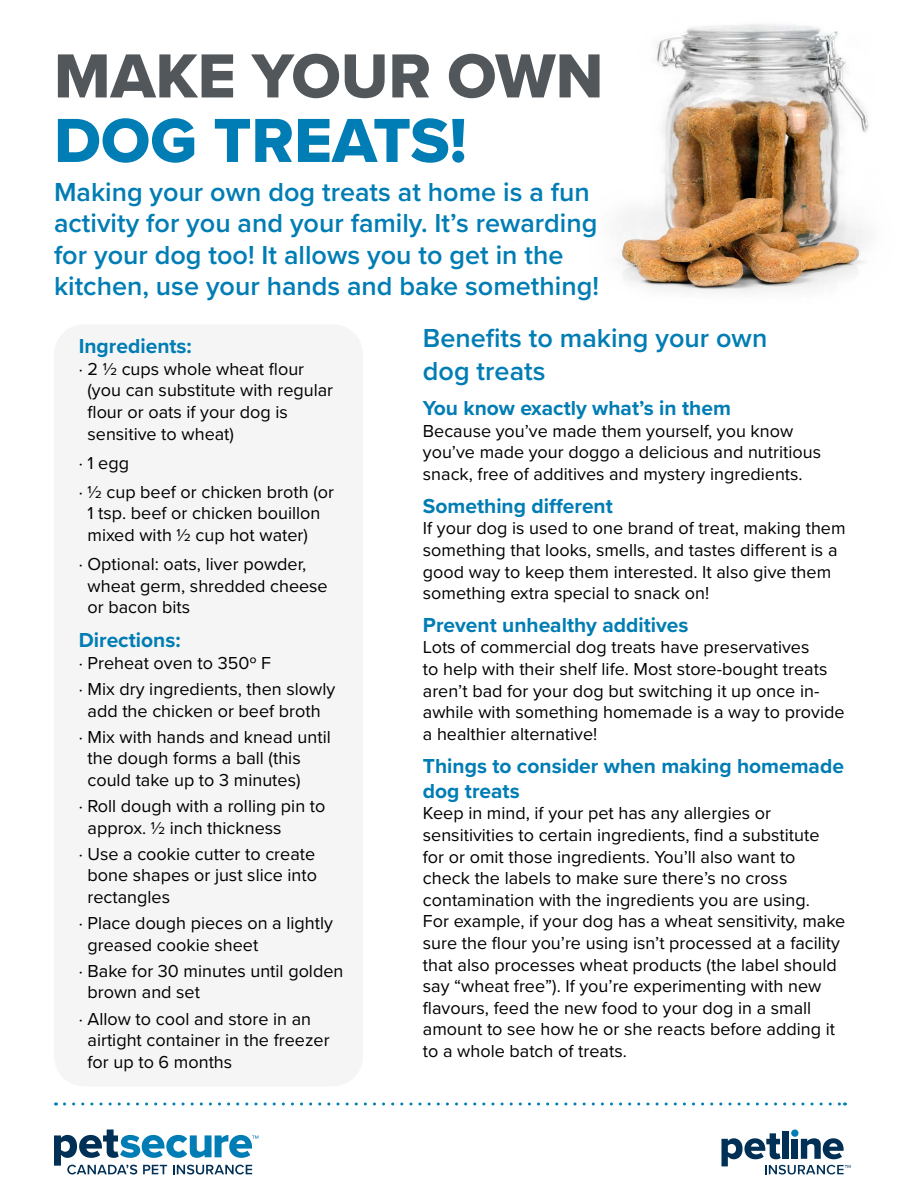
<style>
.page{position:relative;width:900px;height:1200px;background:#fff}
.page>*{position:absolute;margin:0;border:0;box-sizing:border-box;transform-origin:0 0}
.t1{font:64.5px "Proxima Nova Extrabld";color:#52575b}
.t2{font:64.5px "Proxima Nova Extrabld";color:#007db4}
.t3{font:600 27px/31.5px "Proxima Nova";color:#007db4}
.t4{font:700 21px/25.2px "Proxima Nova";color:#007db4}
.t5{font:18px/21.6px "Proxima Nova";color:#000}
</style>
<div class="page">
<svg style="left:54px;top:1130px;width:204px;height:44px"></svg>
<div style="left:782px;top:1131px;width:7px;height:28px;background:#003055"></div>
<div style="left:791px;top:1130px;width:7px;height:7px;background:#007db4;border-radius:50%"></div>
<svg style="left:721px;top:1133px;width:130px;height:41px"></svg>
<svg style="left:64px;top:1102px;width:781px;height:4px"></svg>
<img style="left:618px;top:24px;width:250px;height:268px">
<div style="left:54px;top:324px;width:309px;height:762px;background:#f5f5f6;border-radius:30px"></div>
<h1 class="t1" style="left:54px;top:28px;width:551px">MAKE YOUR OWN</h1>
<h1 class="t2" style="left:54px;top:92px;width:414px">DOG TREATS!</h1>
<h2 class="t3" style="left:54px;top:175px;width:547px">Making your own dog treats at home is a fun activity for you and your family. It’s rewarding for your dog too! It allows you to get in the kitchen, use your hands and bake something!</h2>
<p class="t4" style="left:79px;top:333px;width:115px">Ingredients:</p>
<p class="t5" style="left:88px;top:357px;width:247px;text-indent:-9px">· 2 ½ cups whole wheat flour (you can substitute with regular flour or oats if your dog is sensitive to wheat)</p>
<p class="t5" style="left:79px;top:447px;width:257px;line-height:29.1px">· 1 egg<br>· ½ cup beef or chicken broth (or</p>
<p class="t5" style="left:88px;top:502px;width:234px">1 tsp. beef or chicken bouillon mixed with ½ cup hot water)</p>
<p class="t5" style="left:88px;top:552px;width:242px;text-indent:-9px">· Optional: oats, liver powder, wheat germ, shredded cheese or bacon bits</p>
<p class="t4" style="left:79px;top:627px;width:103px">Directions:</p>
<p class="t5" style="left:79px;top:649px;width:258px;line-height:26.1px">· Preheat oven to 350º F<br>· Mix dry ingredients, then slowly</p>
<p class="t5" style="left:79px;top:697px;width:254px;line-height:26.1px;text-align:center">add the chicken or beef broth<br>· Mix with hands and knead until</p>
<p class="t5" style="left:88px;top:747px;width:215px">the dough forms a ball (this could take up to 3 minutes)</p>
<p class="t5" style="left:88px;top:795px;width:239px;text-indent:-9px">· Roll dough with a rolling pin to approx. ½ inch thickness</p>
<p class="t5" style="left:88px;top:842px;width:231px;text-align:justify;text-indent:-9px">· Use a cookie cutter to create bone shapes or just slice into rectangles</p>
<p class="t5" style="left:88px;top:912px;width:247px;text-indent:-9px">· Place dough pieces on a lightly greased cookie sheet</p>
<p class="t5" style="left:88px;top:959px;width:257px;text-indent:-9px">· Bake for 30 minutes until golden brown and set</p>
<p class="t5" style="left:88px;top:1007px;width:244px;text-indent:-9px">· Allow to cool and store in an airtight container in the freezer for up to 6 months</p>
<h2 class="t3" style="left:423px;top:321px;width:346px;line-height:32.4px">Benefits to making your own dog treats</h2>
<p class="t4" style="left:423px;top:395px;width:310px">You know exactly what’s in them</p>
<p class="t5" style="left:423px;top:419px;width:400px">Because you’ve made them yourself, you know you’ve made your doggo a delicious and nutritious snack, free of additives and mystery ingredients.</p>
<p class="t4" style="left:423px;top:493px;width:191px">Something different</p>
<p class="t5" style="left:423px;top:517px;width:424px">If your dog is used to one brand of treat, making them something that looks, smells, and tastes different is a good way to keep them interested. It also give them something extra special to snack on!</p>
<p class="t4" style="left:423px;top:612px;width:267px">Prevent unhealthy additives</p>
<p class="t5" style="left:423px;top:636px;width:423px">Lots of commercial dog treats have preservatives<br>to help with their shelf life. Most store-bought treats aren’t bad for your dog but switching it up once in&shy;awhile with something homemade is a way to provide a healthier alternative!</p>
<p class="t4" style="left:423px;top:752px;width:423px">Things to consider when making homemade dog treats</p>
<p class="t5" style="left:423px;top:802px;width:424px">Keep in mind, if your pet has any allergies or sensitivities to certain ingredients, find a substitute<br>for or omit those ingredients. You’ll also want to check the labels to make sure there’s no cross contamination with the ingredients you are using.<br>For example, if your dog has a wheat sensitivity, make sure the flour you’re using isn’t processed at a facility that also processes wheat products (the label should say “wheat free”). If you’re experimenting with new flavours, feed the new food to your dog in a small amount to see how he or she reacts before adding it to a whole batch of treats.</p>
</div>
